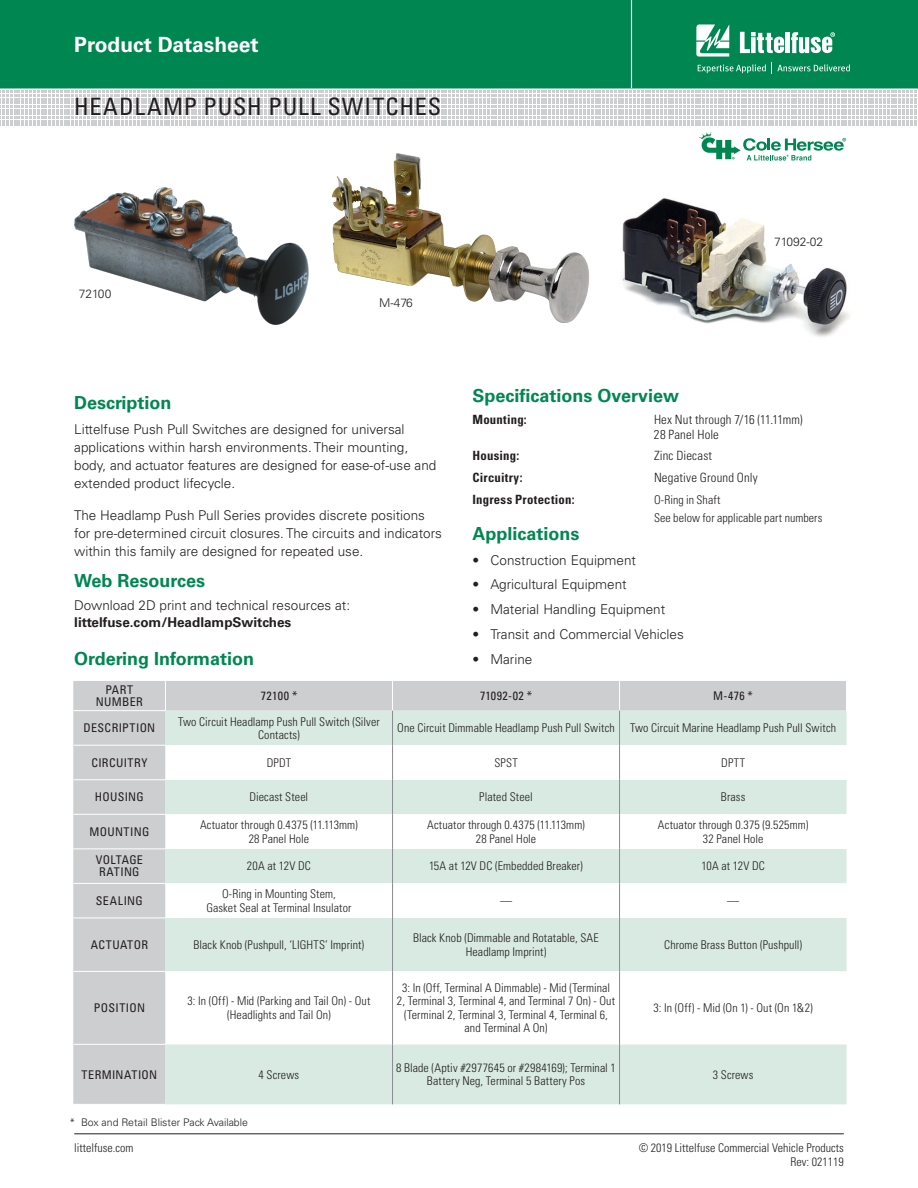
<style>
.page{position:relative;width:918px;height:1188px;background:#fff}
.page>*{position:absolute;margin:0;border:0;box-sizing:border-box;transform-origin:0 0}
.Head_Large{font:condensed 24px "Univers LT Std";letter-spacing:.04em;color:#231f20}
.t1{font:700 21px "Univers LT Std";color:#fff}
.Green_Subheads{font:700 18px "Univers LT Std";color:#008751}
.Specifications{font:700 18px "Univers LT Std";color:#008751}
.Body_text{font:300 13.5px/18px "Univers LT Std";color:#231f20}
.Specifications-2{font:300 condensed 12.75px/15px "Univers LT Std";letter-spacing:.015em;color:#231f20}
.Specifications-3{font:700 condensed 12.75px "Univers LT Std";letter-spacing:.015em;color:#231f20}
.Chart_Body{font:300 condensed 12px/13.5px "Univers LT Std";letter-spacing:.005em;color:#231f20;text-align:center}
.Chart_Body-2{font:condensed 12px "Univers LT Std";letter-spacing:.03em;color:#231f20}
.Specifications-4{font:300 condensed 12px/18px "Univers LT Std";letter-spacing:.005em;color:#231f20}
.t2{font:300 12px "Univers LT Std";color:#231f20}
.t3{font:300 10.5px "Univers LT Std";color:#231f20}
.s1{font-weight:700}
</style>
<div class="page">
<div style="left:0;top:0;width:918px;height:88px;background:#008751"></div>
<hr style="left:631px;top:0;width:1px;height:88px;background:#fff">
<hr style="left:74px;top:1134px;width:770px;height:1px;background:#231f20">
<svg style="left:0;top:91px;width:917px;height:35px"></svg>
<svg style="left:696px;top:24px;width:33px;height:33px"></svg>
<hr style="left:786px;top:32px;width:4px;height:21px;background:#fff">
<svg style="left:791px;top:32px;width:44px;height:21px"></svg>
<svg style="left:740px;top:32px;width:44px;height:21px"></svg>
<svg style="left:698px;top:64px;width:68px;height:9px"></svg>
<svg style="left:772px;top:63px;width:78px;height:11px"></svg>
<img style="left:622px;top:198px;width:228px;height:139px">
<img style="left:74px;top:187px;width:235px;height:138px">
<img style="left:332px;top:153px;width:257px;height:170px">
<svg style="left:699px;top:132px;width:147px;height:29px"></svg>
<div style="left:73px;top:681px;width:773px;height:423px;background:#cdced0"></div>
<div style="left:166px;top:711px;width:681px;height:393px;background:#d8eae1"></div>
<svg style="left:166px;top:745px;width:681px;height:299px"></svg>
<svg style="left:165px;top:681px;width:1px;height:29px"></svg>
<hr style="left:392px;top:681px;width:1px;height:30px;background:#fff">
<hr style="left:619px;top:681px;width:1px;height:30px;background:#fff">
<hr style="left:73px;top:710px;width:93px;height:1px;background:#fff">
<hr style="left:73px;top:745px;width:93px;height:1px;background:#fff">
<hr style="left:73px;top:780px;width:93px;height:1px;background:#fff">
<hr style="left:73px;top:814px;width:93px;height:1px;background:#fff">
<hr style="left:73px;top:849px;width:93px;height:1px;background:#fff">
<hr style="left:73px;top:883px;width:93px;height:1px;background:#fff">
<hr style="left:73px;top:918px;width:93px;height:1px;background:#fff">
<hr style="left:73px;top:971px;width:93px;height:1px;background:#fff">
<hr style="left:73px;top:1044px;width:93px;height:1px;background:#fff">
<hr style="left:392px;top:711px;width:1px;height:34px;background:#8a8c8f">
<hr style="left:619px;top:711px;width:1px;height:34px;background:#8a8c8f">
<hr style="left:392px;top:745px;width:1px;height:35px;background:#8a8c8f">
<hr style="left:619px;top:745px;width:1px;height:35px;background:#8a8c8f">
<hr style="left:392px;top:780px;width:1px;height:34px;background:#8a8c8f">
<hr style="left:619px;top:780px;width:1px;height:34px;background:#8a8c8f">
<hr style="left:392px;top:814px;width:1px;height:35px;background:#8a8c8f">
<hr style="left:619px;top:814px;width:1px;height:35px;background:#8a8c8f">
<hr style="left:392px;top:849px;width:1px;height:34px;background:#8a8c8f">
<hr style="left:619px;top:849px;width:1px;height:34px;background:#8a8c8f">
<hr style="left:392px;top:883px;width:1px;height:35px;background:#8a8c8f">
<hr style="left:619px;top:883px;width:1px;height:35px;background:#8a8c8f">
<hr style="left:392px;top:918px;width:1px;height:53px;background:#8a8c8f">
<hr style="left:619px;top:918px;width:1px;height:53px;background:#8a8c8f">
<hr style="left:392px;top:971px;width:1px;height:73px;background:#8a8c8f">
<hr style="left:619px;top:971px;width:1px;height:73px;background:#8a8c8f">
<hr style="left:392px;top:1044px;width:1px;height:60px;background:#8a8c8f">
<hr style="left:619px;top:1044px;width:1px;height:60px;background:#8a8c8f">
<h2 class="t1" style="left:74px;top:32px;width:186px">Product Datasheet</h2>
<p class="Head_Large" style="left:74px;top:92px;width:368px">HEADLAMP PUSH PULL SWITCHES</p>
<p class="t2" style="left:79px;top:287px;width:34px">72100</p>
<p class="t2" style="left:379px;top:295px;width:35px">M-476</p>
<p class="t2" style="left:774px;top:234px;width:51px">71092-02</p>
<p class="Green_Subheads" style="left:74px;top:393px;width:99px">Description</p>
<p class="Body_text" style="left:74px;top:420px;width:364px">Littelfuse Push Pull Switches are designed for universal applications within harsh environments. Their mounting, body, and actuator features are designed for ease-of-use and extended product lifecycle.</p>
<p class="Body_text" style="left:74px;top:506px;width:369px">The Headlamp Push Pull Series provides discrete positions for pre-determined circuit closures. The circuits and indicators within this family are designed for repeated use.</p>
<p class="Green_Subheads" style="left:74px;top:570px;width:132px">Web Resources</p>
<p class="Body_text" style="left:74px;top:597px;width:277px;line-height:16.5px">Download 2D print and technical resources at: <span class="s1">littelfuse.com/HeadlampSwitches</span></p>
<p class="Green_Subheads" style="left:74px;top:648px;width:181px">Ordering Information</p>
<p class="Green_Subheads" style="left:472px;top:385px;width:208px">Specifications Overview</p>
<p class="Specifications-3" style="left:472px;top:411px;width:56px">Mounting:</p>
<p class="Specifications-2" style="left:654px;top:412px;width:150px">Hex Nut through 7/16 (11.11mm)<br>28 Panel Hole</p>
<p class="Specifications-3" style="left:472px;top:448px;width:48px">Housing:</p>
<p class="Specifications-2" style="left:654px;top:448px;width:60px">Zinc Diecast</p>
<p class="Specifications-3" style="left:472px;top:470px;width:52px">Circuitry:</p>
<p class="Specifications-2" style="left:654px;top:470px;width:105px">Negative Ground Only</p>
<p class="Specifications-3" style="left:472px;top:492px;width:104px">Ingress Protection:</p>
<p class="Specifications-4" style="left:654px;top:491px;width:170px">O-Ring in Shaft<br>See below for applicable part numbers</p>
<p class="Specifications" style="left:472px;top:523px;width:109px">Applications</p>
<p class="Body_text" style="left:472px;top:551px;width:165px">• Construction Equipment</p>
<p class="Body_text" style="left:472px;top:576px;width:156px">• Agricultural Equipment</p>
<p class="Body_text" style="left:472px;top:600px;width:194px">• Material Handling Equipment</p>
<p class="Body_text" style="left:472px;top:625px;width:213px">• Transit and Commercial Vehicles</p>
<p class="Body_text" style="left:472px;top:650px;width:61px">• Marine</p>
<p class="Chart_Body-2" style="left:105px;top:682px;width:29px">PART</p>
<p class="Chart_Body-2" style="left:96px;top:694px;width:48px">NUMBER</p>
<p class="Chart_Body-2" style="left:261px;top:688px;width:38px">72100 *</p>
<p class="Chart_Body-2" style="left:480px;top:688px;width:54px">71092-02 *</p>
<p class="Chart_Body-2" style="left:713px;top:688px;width:41px">M-476 *</p>
<p class="Chart_Body-2" style="left:83px;top:720px;width:73px">DESCRIPTION</p>
<p class="Chart_Body" style="left:178px;top:715px;width:203px">Two Circuit Headlamp Push Pull Switch (Silver<br>Contacts)</p>
<p class="Chart_Body" style="left:397px;top:721px;width:219px">One Circuit Dimmable Headlamp Push Pull Switch</p>
<p class="Chart_Body" style="left:630px;top:721px;width:207px">Two Circuit Marine Headlamp Push Pull Switch</p>
<p class="Chart_Body-2" style="left:91px;top:755px;width:58px">CIRCUITRY</p>
<p class="Chart_Body" style="left:267px;top:756px;width:26px">DPDT</p>
<p class="Chart_Body" style="left:494px;top:756px;width:25px">SPST</p>
<p class="Chart_Body" style="left:721px;top:756px;width:25px">DPTT</p>
<p class="Chart_Body-2" style="left:95px;top:790px;width:51px">HOUSING</p>
<p class="Chart_Body" style="left:250px;top:790px;width:60px">Diecast Steel</p>
<p class="Chart_Body" style="left:479px;top:790px;width:55px">Plated Steel</p>
<p class="Chart_Body" style="left:721px;top:790px;width:26px">Brass</p>
<p class="Chart_Body-2" style="left:89px;top:824px;width:61px">MOUNTING</p>
<p class="Chart_Body" style="left:200px;top:818px;width:159px">Actuator through 0.4375 (11.113mm)</p>
<p class="Chart_Body" style="left:249px;top:832px;width:62px">28 Panel Hole</p>
<p class="Chart_Body" style="left:427px;top:818px;width:159px">Actuator through 0.4375 (11.113mm)</p>
<p class="Chart_Body" style="left:476px;top:832px;width:62px">28 Panel Hole</p>
<p class="Chart_Body" style="left:658px;top:818px;width:152px">Actuator through 0.375 (9.525mm)</p>
<p class="Chart_Body" style="left:703px;top:832px;width:62px">32 Panel Hole</p>
<p class="Chart_Body-2" style="left:96px;top:853px;width:49px">VOLTAGE</p>
<p class="Chart_Body-2" style="left:99px;top:865px;width:42px">RATING</p>
<p class="Chart_Body-2" style="left:96px;top:893px;width:48px">SEALING</p>
<p class="Chart_Body" style="left:247px;top:860px;width:65px">20A at 12V DC</p>
<p class="Chart_Body" style="left:429px;top:860px;width:155px">15A at 12V DC (Embedded Breaker)</p>
<p class="Chart_Body" style="left:701px;top:860px;width:65px">10A at 12V DC</p>
<p class="Chart_Body" style="left:222px;top:887px;width:115px">O-Ring in Mounting Stem,</p>
<p class="Chart_Body" style="left:206px;top:901px;width:146px">Gasket Seal at Terminal Insulator</p>
<p class="Chart_Body" style="left:500px;top:894px;width:13px">—</p>
<p class="Chart_Body" style="left:727px;top:894px;width:13px">—</p>
<p class="Chart_Body-2" style="left:91px;top:937px;width:59px">ACTUATOR</p>
<p class="Chart_Body" style="left:194px;top:938px;width:172px">Black Knob (Pushpull, ‘LIGHTS’ Imprint)</p>
<p class="Chart_Body" style="left:413px;top:931px;width:187px">Black Knob (Dimmable and Rotatable, SAE<br>Headlamp Imprint)</p>
<p class="Chart_Body" style="left:664px;top:938px;width:139px">Chrome Brass Button (Pushpull)</p>
<p class="Chart_Body-2" style="left:94px;top:1000px;width:53px">POSITION</p>
<p class="Chart_Body" style="left:187px;top:994px;width:184px">3: In (Off) - Mid (Parking and Tail On) - Out (Headlights and Tail On)</p>
<p class="Chart_Body" style="left:397px;top:981px;width:220px">3: In (Off, Terminal A Dimmable) - Mid (Terminal<br>2, Terminal 3, Terminal 4, and Terminal 7 On) - Out (Terminal 2, Terminal 3, Terminal 4, Terminal 6,</p>
<p class="Chart_Body" style="left:465px;top:1021px;width:84px">and Terminal A On)</p>
<p class="Chart_Body" style="left:654px;top:1001px;width:161px">3: In (Off) - Mid (On 1) - Out (On 1&amp;2)</p>
<p class="Chart_Body-2" style="left:82px;top:1067px;width:77px">TERMINATION</p>
<p class="Chart_Body" style="left:259px;top:1068px;width:42px">4 Screws</p>
<p class="Chart_Body" style="left:396px;top:1061px;width:221px">8 Blade (Aptiv #2977645 or #2984169); Terminal 1<br>Battery Neg, Terminal 5 Battery Pos</p>
<p class="Chart_Body" style="left:713px;top:1068px;width:42px">3 Screws</p>
<p class="t3" style="left:69px;top:1116px;width:180px">* Box and Retail Blister Pack Available</p>
<p class="Chart_Body" style="left:74px;top:1141px;width:61px">littelfuse.com</p>
<p class="Chart_Body" style="left:639px;top:1141px;width:207px;text-align:right">© 2019 Littelfuse Commercial Vehicle Products<br>Rev: 021119</p>
</div>
